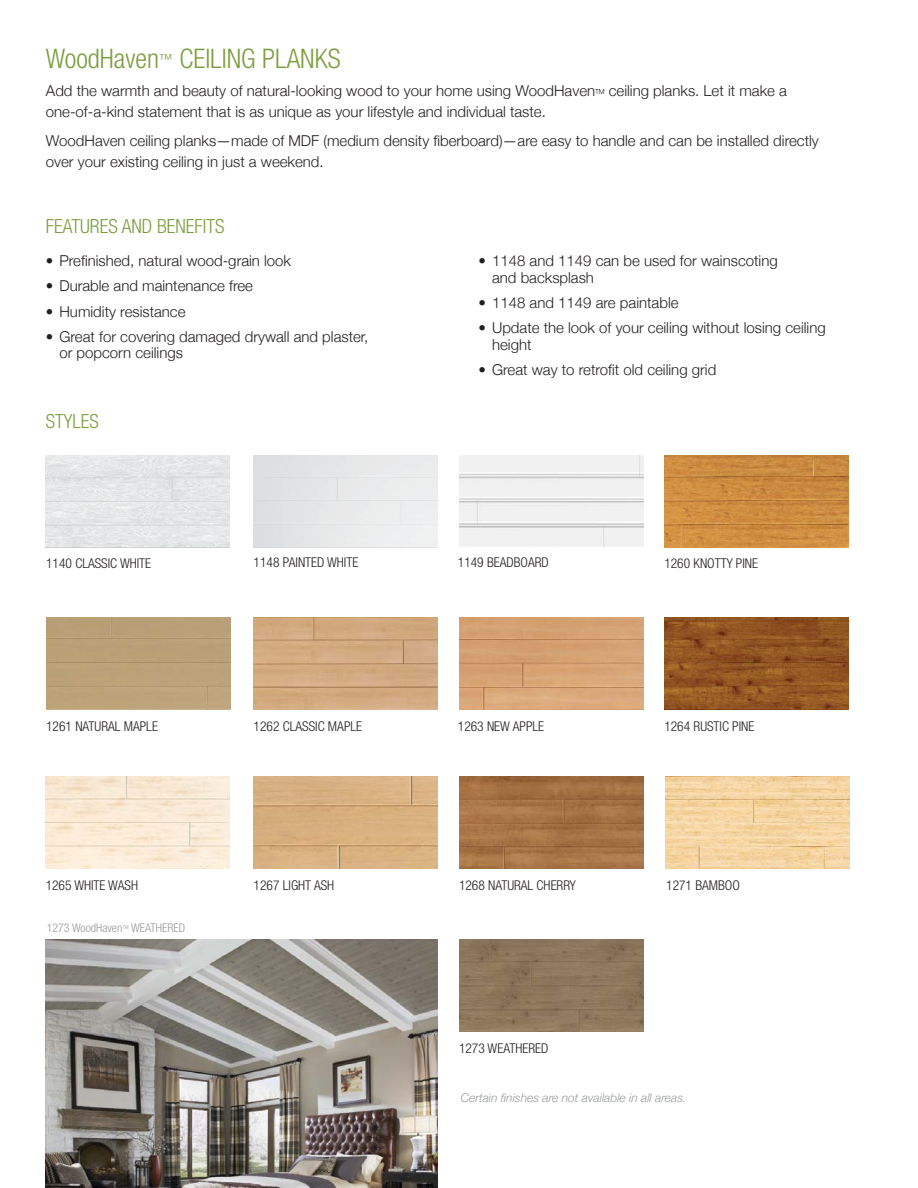
<style>
.page{position:relative;width:918px;height:1188px;background:#fff}
.page>*{position:absolute;margin:0;border:0;box-sizing:border-box;transform-origin:0 0}
.t1{font:300 condensed 27px "Helvetica Neue";color:#7c9d3e}
.t2{font:300 condensed 19.5px "Helvetica Neue";color:#7c9d3e}
.t3{font:300 15px/16.5px "Helvetica Neue";color:#231f20}
.t4{font:300 condensed 13.5px "Helvetica Neue";color:#231f20}
.t5{font:italic 300 12px "Helvetica Neue";color:#97999b}
.t6{font:300 condensed 12px "Helvetica Neue";color:#97999b}
.t7{font:300 condensed 5.25px "Helvetica Neue";color:#97999b}
</style>
<div class="page">
<img style="left:45px;top:455px;width:185px;height:92px">
<div style="left:46px;top:617px;width:185px;height:92px;background:#baa278"></div>
<img style="left:45px;top:777px;width:185px;height:91px">
<img style="left:665px;top:777px;width:185px;height:92px">
<img style="left:254px;top:617px;width:184px;height:92px">
<img style="left:254px;top:777px;width:184px;height:91px">
<img style="left:459px;top:455px;width:184px;height:92px">
<img style="left:459px;top:617px;width:184px;height:92px">
<img style="left:459px;top:777px;width:184px;height:91px">
<img style="left:459px;top:940px;width:184px;height:92px">
<img style="left:664px;top:455px;width:185px;height:92px">
<img style="left:664px;top:617px;width:185px;height:92px">
<img style="left:46px;top:940px;width:392px;height:248px">
<h1 class="t1" style="left:46px;top:49px;width:296px">WoodHaven<sup>™</sup> CEILING PLANKS</h1>
<p class="t3" style="left:46px;top:80px;width:743px;line-height:21px">Add the warmth and beauty of natural-looking wood to your home using WoodHaven<sup>TM</sup> ceiling planks. Let it make a one-of-a-kind statement that is as unique as your lifestyle and individual taste.</p>
<p class="t3" style="left:46px;top:130px;width:774px;line-height:21px">WoodHaven ceiling planks—made of MDF (medium density fiberboard)—are easy to handle and can be installed directly over your existing ceiling in just a weekend.</p>
<h2 class="t2" style="left:46px;top:219px;width:180px">FEATURES AND BENEFITS</h2>
<p class="t3" style="left:46px;top:252px;width:247px">• Prefinished, natural wood-grain look</p>
<p class="t3" style="left:46px;top:278px;width:209px">• Durable and maintenance free</p>
<p class="t3" style="left:46px;top:303px;width:141px">• Humidity resistance</p>
<p class="t3" style="left:59px;top:328px;width:311px;text-indent:-14px">• Great for covering damaged drywall and plaster, or popcorn ceilings</p>
<h2 class="t2" style="left:46px;top:414px;width:55px">STYLES</h2>
<p class="t4" style="left:46px;top:558px;width:107px">1140 CLASSIC WHITE</p>
<p class="t4" style="left:46px;top:721px;width:113px">1261 NATURAL MAPLE</p>
<p class="t4" style="left:254px;top:558px;width:106px">1148 PAINTED WHITE</p>
<p class="t4" style="left:254px;top:721px;width:110px">1262 CLASSIC MAPLE</p>
<p class="t3" style="left:492px;top:252px;width:287px;text-indent:-14px">• 1148 and 1149 can be used for wainscoting and backsplash</p>
<p class="t3" style="left:479px;top:294px;width:201px">• 1148 and 1149 are paintable</p>
<p class="t3" style="left:492px;top:319px;width:335px;text-indent:-14px">• Update the look of your ceiling without losing ceiling height</p>
<p class="t3" style="left:479px;top:361px;width:239px">• Great way to retrofit old ceiling grid</p>
<p class="t4" style="left:458px;top:558px;width:92px">1149 BEADBOARD</p>
<p class="t4" style="left:458px;top:721px;width:88px">1263 NEW APPLE</p>
<p class="t4" style="left:664px;top:558px;width:95px">1260 KNOTTY PINE</p>
<p class="t4" style="left:664px;top:721px;width:92px">1264 RUSTIC PINE</p>
<p class="t4" style="left:46px;top:881px;width:94px">1265 WHITE WASH</p>
<p class="t4" style="left:666px;top:881px;width:75px">1271 BAMBOO</p>
<p class="t4" style="left:254px;top:881px;width:82px">1267 LIGHT ASH</p>
<p class="t4" style="left:459px;top:881px;width:118px">1268 NATURAL CHERRY</p>
<p class="t6" style="left:47px;top:924px;width:77px">1273 WoodHaven</p>
<p class="t7" style="left:123px;top:925px;width:7px">TM</p>
<p class="t6" style="left:131px;top:924px;width:55px">WEATHERED</p>
<p class="t4" style="left:459px;top:1043px;width:91px">1273 WEATHERED</p>
<p class="t5" style="left:461px;top:1091px;width:227px">Certain finishes are not available in all areas.</p>
</div>
